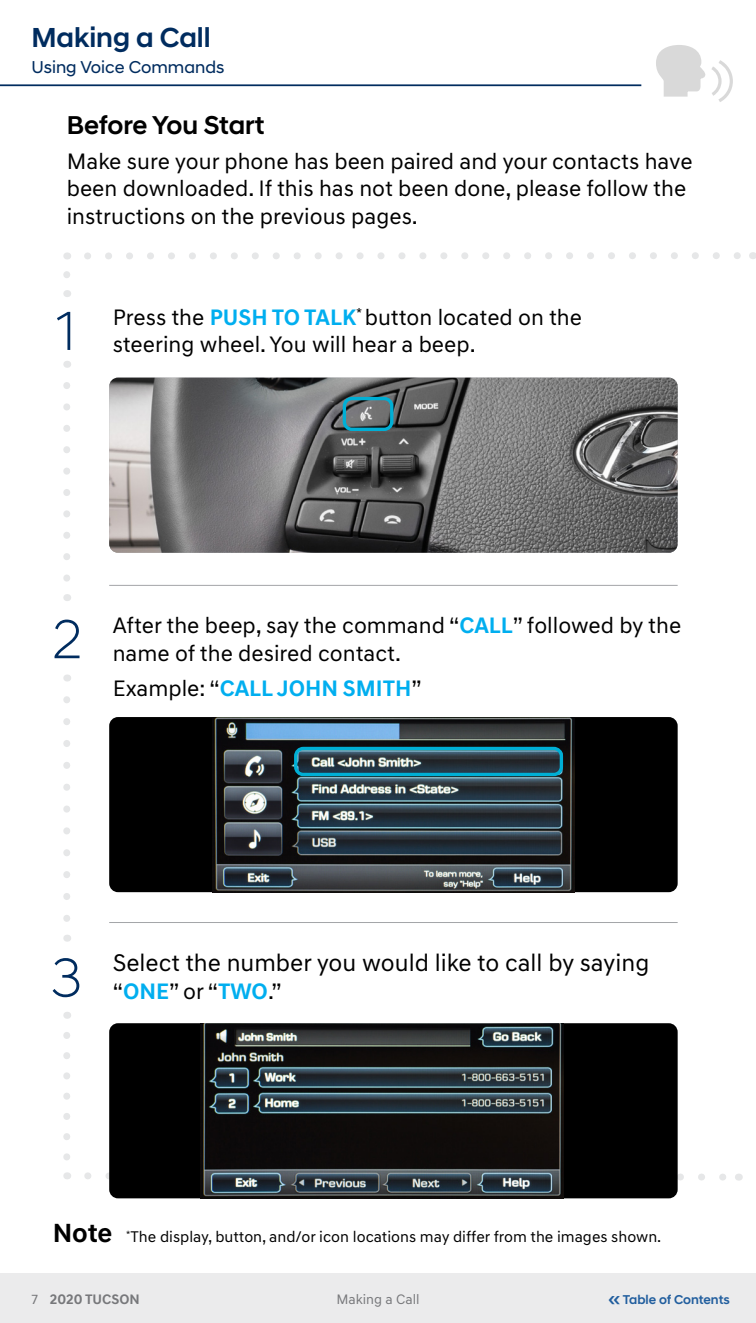
<style>
.page{position:relative;width:756px;height:1323px;background:#fff}
.page>*{position:absolute;margin:0;border:0;box-sizing:border-box;transform-origin:0 0}
.t1{font:300 56px "Hyundai Sans Head";color:#002c5f}
.t2{font:500 28px "Hyundai Sans Head";color:#002c5f}
.t3{font:700 26.78px "Hyundai Sans Text";color:#000}
.t4{font:500 26.25px "Hyundai Sans Head";letter-spacing:-.005em;color:#000}
.t5{font:24.5px "Hyundai Sans Text";color:#000}
.t6{font:22.75px/27.3px "Hyundai Sans Text";color:#000}
.t7{font:700 22.75px "Hyundai Sans Text";color:#00aeef}
.t8{font:19.25px "Hyundai Sans Text";color:#000}
.t9{font:17.5px "Hyundai Sans Head";color:#002c5f}
.t10{font:15.75px "Hyundai Sans Text";color:#000}
.t11{font:700 14px "Hyundai Sans Text";color:#77787b}
.t12{font:14px "Hyundai Sans Text";color:#77787b}
.t13{font:500 12.95px "Hyundai Sans Head";letter-spacing:-.005em;color:#215e9e}
.s1{font-weight:700;color:#00aeef}
.s2{font-weight:400;color:#000}
.s3{font-weight:400}
.s4{font-size:19.6px}
</style>
<div class="page">
<div style="left:0;top:1274px;width:756px;height:49px;background:#ebebec"></div>
<hr style="left:0;top:84px;width:641px;height:2px;background:#002c5f">
<svg style="left:63px;top:1035px;width:7px;height:126px"></svg>
<svg style="left:84px;top:1172px;width:655px;height:9px"></svg>
<img style="left:109px;top:378px;width:569px;height:175px">
<div style="left:109px;top:717px;width:569px;height:175px;background:#000;border-radius:9px"></div>
<img style="left:213px;top:717px;width:361px;height:175px">
<div style="left:109px;top:1023px;width:569px;height:175px;background:#000;border-radius:9px"></div>
<img style="left:200px;top:1023px;width:363px;height:175px">
<svg style="left:63px;top:385px;width:7px;height:197px"></svg>
<svg style="left:63px;top:700px;width:7px;height:222px"></svg>
<hr style="left:109px;top:585px;width:569px;height:1px;background:#a3a5a8">
<hr style="left:109px;top:922px;width:569px;height:1px;background:#a3a5a8">
<div style="left:343px;top:397px;width:50px;height:34px;border:3px solid #00afd5;border-radius:8px"></div>
<div style="left:294px;top:747px;width:269px;height:29px;border:3px solid #00afd5;border-radius:8px"></div>
<svg style="left:63px;top:271px;width:7px;height:4px"></svg>
<svg style="left:88px;top:252px;width:653px;height:7px"></svg>
<svg style="left:656px;top:45px;width:77px;height:57px"></svg>
<p class="t2" style="left:32px;top:21px;width:181px">Making a Call</p>
<p class="t9" style="left:32px;top:56px;width:194px">Using Voice Commands</p>
<p class="t4" style="left:67px;top:109px;width:199px">Before You Start</p>
<p class="t6" style="left:67px;top:148px;width:627px">Make sure your phone has been paired and your contacts have been downloaded. If this has not been done, please follow the instructions on the previous pages.</p>
<p class="t8" style="left:654px;top:158px;width:87px">Activation</p>
<h1 class="t1" style="left:57px;top:298px;width:20px">1</h1>
<p class="t6" style="left:113px;top:304px;width:471px">Press the <span class="s1">PUSH TO TALK</span><sup>*</sup> button located on the steering wheel. You will hear a beep.</p>
<h1 class="t1" style="left:53px;top:606px;width:31px">2</h1>
<p class="t6" style="left:113px;top:612px;width:570px">After the beep, say the command “<span class="s1">CALL</span>” followed by the name of the desired contact.</p>
<p class="t7" style="left:113px;top:674px;width:310px"><span class="s2">Example: “</span>CALL JOHN SMITH<span class="s2">”</span></p>
<h1 class="t1" style="left:51px;top:944px;width:32px">3</h1>
<p class="t5" style="left:113px;top:948px;width:538px">Select the number you would like to call by saying</p>
<p class="t6" style="left:113px;top:977px;width:170px">“<span class="s1">ONE</span>” or “<span class="s1">TWO</span>.”</p>
<p class="t3" style="left:53px;top:1217px;width:61px">Note</p>
<p class="t10" style="left:126px;top:1227px;width:537px"><sup>*</sup>The display, button, and/or icon locations may differ from the images shown.</p>
<p class="t11" style="left:32px;top:1290px;width:110px"><span class="s3">7</span> 2020 TUCSON</p>
<p class="t12" style="left:336px;top:1291px;width:85px">Making a Call</p>
<p class="t13" style="left:609px;top:1292px;width:123px"><span class="s4">«</span> Table of Contents</p>
</div>
